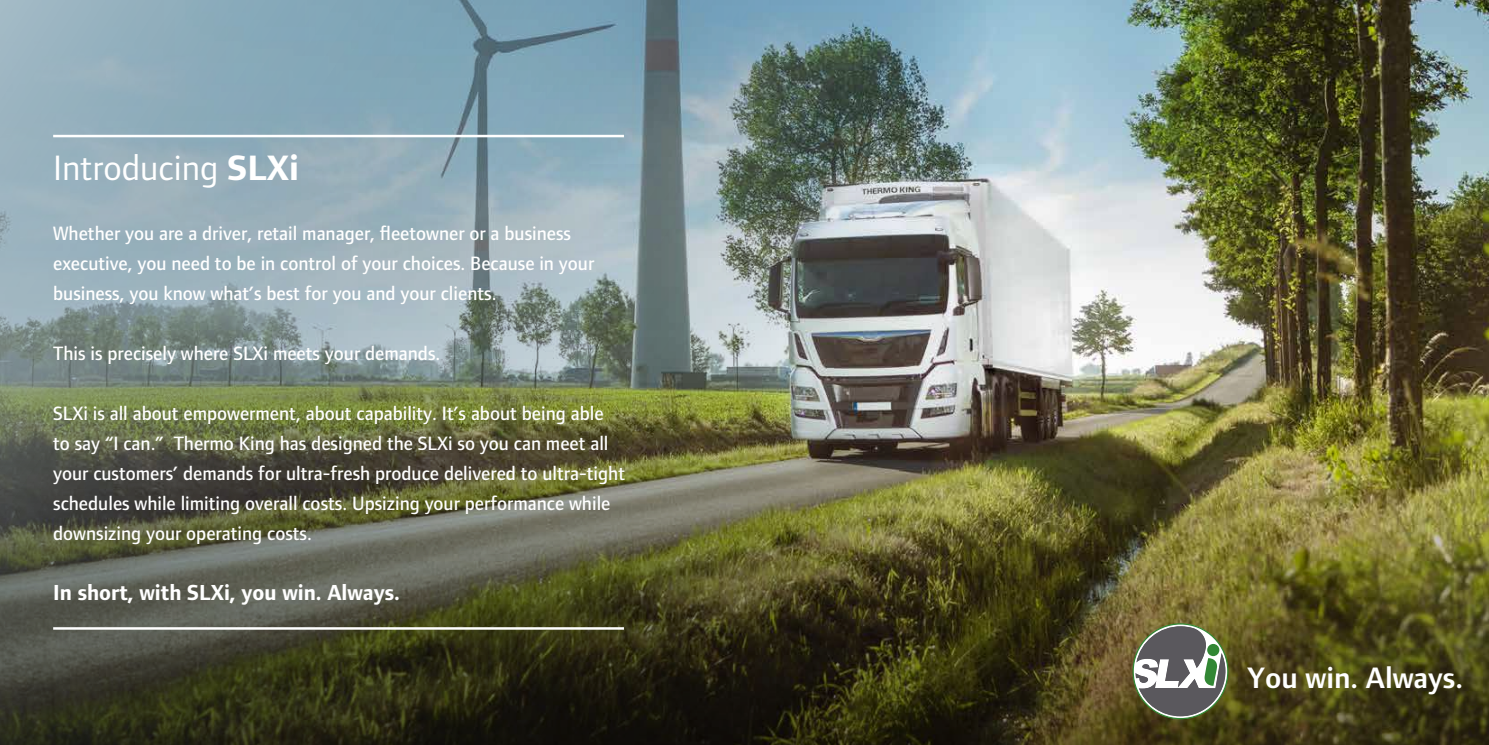
<style>
.page{position:relative;width:1489px;height:745px;background:#fff}
.page>*{position:absolute;margin:0;border:0;box-sizing:border-box;transform-origin:0 0}
.t1{font:36.5px "Foundry Form Sans Blonde";color:#fff}
.t2{font:600 30.62px "Foundry Form Sans Blonde";color:#fff}
.t3{font:700 22.5px "Foundry Form Sans Blonde";color:#fff}
.t4{font:500 20px/30px "Foundry Form Sans Blonde";color:#fff}
.s1{font-weight:700}
</style>
<div class="page">
<img style="left:985px;top:0;width:503px;height:383px">
<img style="left:985px;top:383px;width:503px;height:361px">
<img style="left:0;top:0;width:985px;height:744px">
<hr style="left:53px;top:135px;width:571px;height:2px;background:#fff">
<hr style="left:53px;top:626px;width:571px;height:3px;background:#fff">
<svg style="left:1133px;top:623px;width:94px;height:95px"></svg>
<div style="left:1207px;top:643px;width:12px;height:12px;background:#328734;border-radius:50%"></div>
<h1 class="t1" style="left:53px;top:147px;width:247px">Introducing <span class="s1">SLXi</span></h1>
<p class="t4" style="left:53px;top:218px;width:542px">Whether you are a driver, retail manager, fleetowner or a business executive, you need to be in control of your choices. Because in your business, you know what’s best for you and your clients.</p>
<p class="t4" style="left:53px;top:338px;width:389px">This is precisely where SLXi meets your demands.</p>
<p class="t4" style="left:53px;top:398px;width:573px">SLXi is all about empowerment, about capability. It’s about being able to say “I can.” Thermo King has designed the SLXi so you can meet all your customers’ demands for ultra-fresh produce delivered to ultra-tight schedules while limiting overall costs. Upsizing your performance while downsizing your operating costs.</p>
<p class="t3" style="left:53px;top:580px;width:348px">In short, with SLXi, you win. Always.</p>
<h2 class="t2" style="left:1246px;top:660px;width:217px">You win. Always.</h2>
</div>
